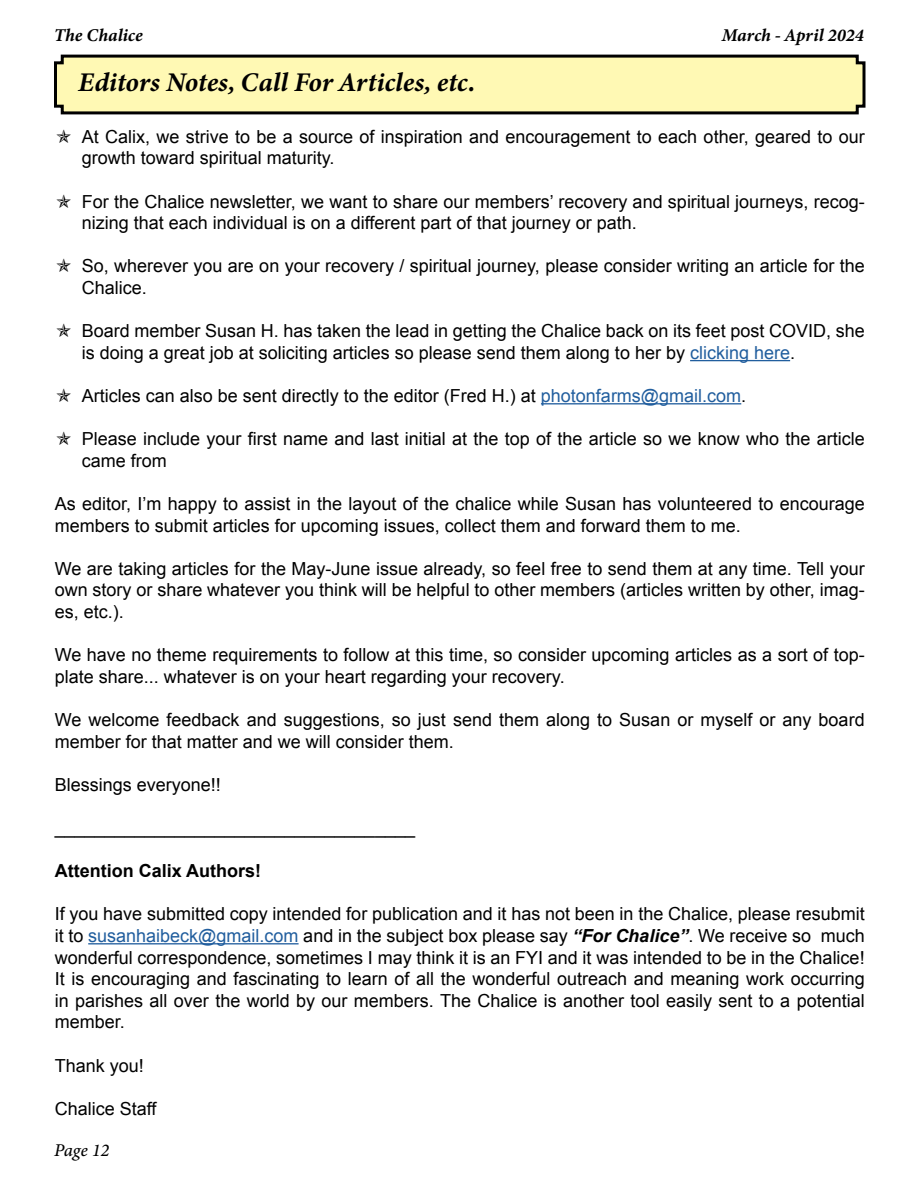
<style>
.page{position:relative;width:918px;height:1188px;background:#fff}
.page>*{position:absolute;margin:0;border:0;box-sizing:border-box;transform-origin:0 0}
.t1{font:italic 27px "Minion Variable Concept";color:#000}
.t2{font:18px/21.6px "Arial";color:#000}
.t3{font:italic 18px "Minion Variable Concept";color:#000}
.t4{font:700 18px "Arial";color:#000}
.s1{color:#215e9e}
.s2{font-weight:700;font-style:italic}
</style>
<div class="page">
<hr style="left:690px;top:360px;width:100px;height:1px;background:#215e9e">
<hr style="left:541px;top:403px;width:200px;height:1px;background:#215e9e">
<hr style="left:88px;top:943px;width:211px;height:1px;background:#215e9e">
<svg style="left:54px;top:54px;width:812px;height:61px;background:#e4dea2"></svg>
<p class="t3" style="left:54px;top:23px;width:90px">The Chalice</p>
<p class="t3" style="left:722px;top:23px;width:144px">March - April 2024</p>
<h1 class="t1" style="left:78px;top:64px;width:398px">Editors Notes, Call For Articles, etc.</h1>
<p class="t2" style="left:82px;top:126px;width:784px">At Calix, we strive to be a source of inspiration and encouragement to each other, geared to our growth toward spiritual maturity.</p>
<p class="t2" style="left:82px;top:191px;width:784px">For the Chalice newsletter, we want to share our members’ recovery and spiritual journeys, recog&shy;nizing that each individual is on a different part of that journey or path.</p>
<p class="t2" style="left:82px;top:255px;width:784px">So, wherever you are on your recovery / spiritual journey, please consider writing an article for the<br>Chalice.</p>
<p class="t2" style="left:82px;top:320px;width:784px">Board member Susan H. has taken the lead in getting the Chalice back on its feet post COVID, she is doing a great job at soliciting articles so please send them along to her by <span class="s1">clicking here</span>.</p>
<p class="t2" style="left:82px;top:385px;width:666px">Articles can also be sent directly to the editor (Fred H.) at <span class="s1">photonfarms@gmail.com</span>.</p>
<p class="t2" style="left:82px;top:428px;width:784px">Please include your first name and last initial at the top of the article so we know who the article came from</p>
<p class="t2" style="left:55px;top:493px;width:811px">As editor, I’m happy to assist in the layout of the chalice while Susan has volunteered to encourage members to submit articles for upcoming issues, collect them and forward them to me.</p>
<p class="t2" style="left:55px;top:558px;width:811px;text-align:justify">We are taking articles for the May-June issue already, so feel free to send them at any time. Tell your own story or share whatever you think will be helpful to other members (articles written by other, imag&shy;es, etc.).</p>
<p class="t2" style="left:55px;top:644px;width:811px">We have no theme requirements to follow at this time, so consider upcoming articles as a sort of top&shy;plate share... whatever is on your heart regarding your recovery.</p>
<p class="t2" style="left:55px;top:709px;width:811px">We welcome feedback and suggestions, so just send them along to Susan or myself or any board member for that matter and we will consider them.</p>
<p class="t2" style="left:55px;top:774px;width:168px">Blessings everyone!!</p>
<p class="t2" style="left:55px;top:817px;width:362px">____________________________________</p>
<p class="t4" style="left:55px;top:859px;width:208px">Attention Calix Authors!</p>
<p class="t2" style="left:55px;top:903px;width:811px;text-align:justify">If you have submitted copy intended for publication and it has not been in the Chalice, please resubmit it to <span class="s1">susanhaibeck@gmail.com</span> and in the subject box please say <span class="s2">“For Chalice”</span>. We receive so much wonderful correspondence, sometimes I may think it is an FYI and it was intended to be in the Chalice!<br>It is encouraging and fascinating to learn of all the wonderful outreach and meaning work occurring in parishes all over the world by our members. The Chalice is another tool easily sent to a potential member.</p>
<p class="t2" style="left:55px;top:1055px;width:91px">Thank you!</p>
<p class="t2" style="left:55px;top:1098px;width:103px">Chalice Staff</p>
<p class="t3" style="left:54px;top:1137px;width:57px">Page 12</p>
</div>
